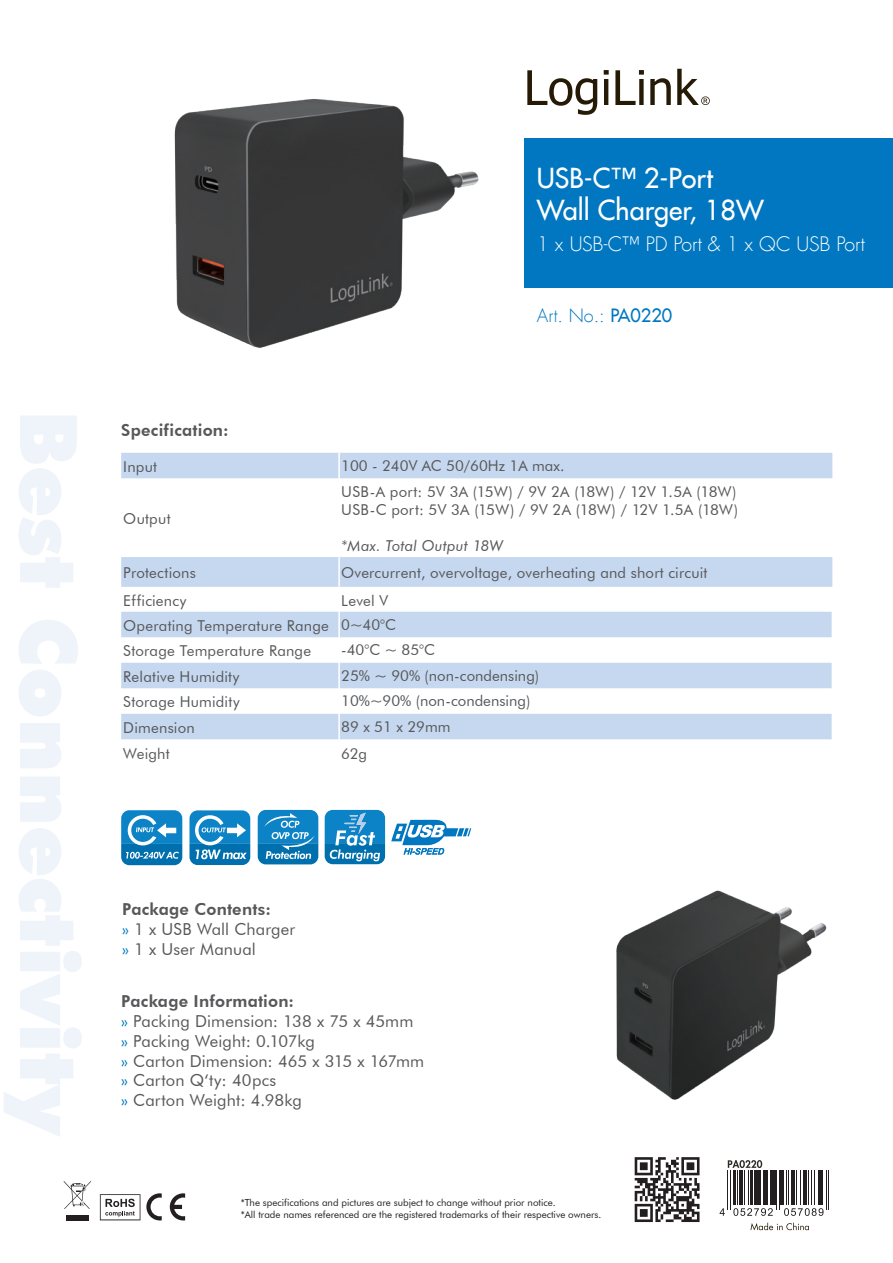
<style>
.page{position:relative;width:893px;height:1263px;background:#fff}
.page>*{position:absolute;margin:0;border:0;box-sizing:border-box;transform-origin:0 0}
.Produktname{font:27px "Futura LT";color:#fff}
.t1{font:300 19.5px "Futura LT";letter-spacing:-.015em;color:#fff}
.t2{font:300 18px "Futura LT";color:#0077c0}
.Fließtext{font:16.5px "Futura BT";letter-spacing:.01em;color:#57585a}
.subline{font:800 16.5px "Futura BT";letter-spacing:.015em;color:#57585a}
.Text_Tabelle{font:15px "Futura BT";letter-spacing:.01em;color:#57585a}
.Tabelle_Auszeichnung{font:15px "Futura BT";letter-spacing:.015em;color:#57585a}
.Text_Tabelle-2{font:italic 15px "Futura BT";letter-spacing:.015em;color:#57585a}
.t3{font:9.75px/11.7px "Futura BT";color:#231f20}
.s1{font-weight:400}
.s2{color:#0077c0}
</style>
<div class="page">
<svg style="left:527px;top:69px;width:183px;height:46px"></svg>
<svg style="left:100px;top:1194px;width:40px;height:26px"></svg>
<svg style="left:64px;top:1181px;width:27px;height:28px"></svg>
<div style="left:66px;top:1215px;width:23px;height:5px;background:#231f20"></div>
<svg style="left:146px;top:1193px;width:16px;height:27px"></svg>
<svg style="left:170px;top:1193px;width:15px;height:27px"></svg>
<div style="left:524px;top:138px;width:369px;height:150px;background:#0077c0"></div>
<svg style="left:121px;top:453px;width:711px;height:286px"></svg>
<hr style="left:338px;top:453px;width:2px;height:25px;background:#fff">
<hr style="left:338px;top:478px;width:2px;height:79px;background:#fff">
<hr style="left:338px;top:557px;width:2px;height:30px;background:#fff">
<hr style="left:338px;top:587px;width:2px;height:25px;background:#fff">
<hr style="left:338px;top:612px;width:2px;height:25px;background:#fff">
<hr style="left:338px;top:637px;width:2px;height:26px;background:#fff">
<hr style="left:338px;top:663px;width:2px;height:25px;background:#fff">
<hr style="left:338px;top:688px;width:2px;height:26px;background:#fff">
<hr style="left:338px;top:714px;width:2px;height:25px;background:#fff">
<img style="left:174px;top:99px;width:305px;height:249px">
<svg style="left:750px;top:1223px;width:59px;height:7px"></svg>
<svg style="left:635px;top:1157px;width:64px;height:65px"></svg>
<svg style="left:728px;top:1160px;width:34px;height:8px"></svg>
<svg style="left:720px;top:1208px;width:5px;height:8px"></svg>
<svg style="left:733px;top:1208px;width:40px;height:8px"></svg>
<svg style="left:784px;top:1208px;width:39px;height:8px"></svg>
<hr style="left:727px;top:1170px;width:1px;height:40px;background:#231f20">
<hr style="left:729px;top:1170px;width:1px;height:40px;background:#231f20">
<hr style="left:734px;top:1170px;width:2px;height:35px;background:#231f20">
<hr style="left:737px;top:1170px;width:1px;height:35px;background:#231f20">
<hr style="left:739px;top:1170px;width:3px;height:35px;background:#231f20">
<hr style="left:744px;top:1170px;width:1px;height:35px;background:#231f20">
<hr style="left:748px;top:1170px;width:1px;height:35px;background:#231f20">
<hr style="left:751px;top:1170px;width:2px;height:35px;background:#231f20">
<hr style="left:754px;top:1170px;width:3px;height:35px;background:#231f20">
<hr style="left:758px;top:1170px;width:2px;height:35px;background:#231f20">
<hr style="left:763px;top:1170px;width:1px;height:35px;background:#231f20">
<hr style="left:765px;top:1170px;width:3px;height:35px;background:#231f20">
<hr style="left:770px;top:1170px;width:2px;height:35px;background:#231f20">
<hr style="left:773px;top:1170px;width:2px;height:35px;background:#231f20">
<hr style="left:776px;top:1170px;width:1px;height:40px;background:#231f20">
<hr style="left:779px;top:1170px;width:1px;height:40px;background:#231f20">
<hr style="left:781px;top:1170px;width:3px;height:35px;background:#231f20">
<hr style="left:786px;top:1170px;width:1px;height:35px;background:#231f20">
<hr style="left:788px;top:1170px;width:1px;height:35px;background:#231f20">
<hr style="left:791px;top:1170px;width:3px;height:35px;background:#231f20">
<hr style="left:796px;top:1170px;width:1px;height:35px;background:#231f20">
<hr style="left:800px;top:1170px;width:1px;height:35px;background:#231f20">
<hr style="left:803px;top:1170px;width:3px;height:35px;background:#231f20">
<hr style="left:808px;top:1170px;width:1px;height:35px;background:#231f20">
<hr style="left:811px;top:1170px;width:1px;height:35px;background:#231f20">
<hr style="left:814px;top:1170px;width:1px;height:35px;background:#231f20">
<hr style="left:818px;top:1170px;width:3px;height:35px;background:#231f20">
<hr style="left:822px;top:1170px;width:1px;height:35px;background:#231f20">
<hr style="left:826px;top:1170px;width:1px;height:40px;background:#231f20">
<hr style="left:828px;top:1170px;width:1px;height:40px;background:#231f20">
<svg style="left:391px;top:820px;width:80px;height:35px"></svg>
<svg style="left:121px;top:810px;width:61px;height:55px"></svg>
<svg style="left:189px;top:810px;width:61px;height:55px"></svg>
<svg style="left:258px;top:810px;width:60px;height:54px"></svg>
<svg style="left:325px;top:810px;width:60px;height:54px"></svg>
<img style="left:616px;top:890px;width:211px;height:210px">
<p class="Produktname" style="left:537px;top:160px;width:178px">USB-C™ 2-Port</p>
<p class="Produktname" style="left:537px;top:192px;width:228px">Wall Charger, 18W</p>
<p class="t1" style="left:537px;top:232px;width:329px">1 x USB-C™ PD Port &amp; 1 x QC USB Port</p>
<p class="t2" style="left:537px;top:305px;width:137px">Art. No.: <span class="s1">PA0220</span></p>
<p class="subline" style="left:121px;top:420px;width:109px">Specification:</p>
<p class="Tabelle_Auszeichnung" style="left:123px;top:457px;width:35px">Input</p>
<p class="Text_Tabelle" style="left:341px;top:456px;width:225px">100 - 240V AC 50/60Hz 1A max.</p>
<p class="Tabelle_Auszeichnung" style="left:123px;top:510px;width:49px">Output</p>
<p class="Text_Tabelle" style="left:341px;top:483px;width:397px">USB-A port: 5V 3A (15W) / 9V 2A (18W) / 12V 1.5A (18W)</p>
<p class="Text_Tabelle" style="left:341px;top:501px;width:398px">USB-C port: 5V 3A (15W) / 9V 2A (18W) / 12V 1.5A (18W)</p>
<p class="Text_Tabelle-2" style="left:341px;top:537px;width:163px">*Max. Total Output 18W</p>
<p class="Tabelle_Auszeichnung" style="left:123px;top:564px;width:74px">Protections</p>
<p class="Text_Tabelle" style="left:341px;top:564px;width:368px">Overcurrent, overvoltage, overheating and short circuit</p>
<p class="Tabelle_Auszeichnung" style="left:123px;top:591px;width:65px">Efficiency</p>
<p class="Text_Tabelle" style="left:341px;top:591px;width:48px">Level V</p>
<p class="Tabelle_Auszeichnung" style="left:123px;top:616px;width:207px">Operating Temperature Range</p>
<p class="Text_Tabelle" style="left:341px;top:615px;width:56px">0~40°C</p>
<p class="Tabelle_Auszeichnung" style="left:123px;top:642px;width:189px">Storage Temperature Range</p>
<p class="Text_Tabelle" style="left:341px;top:641px;width:95px">-40°C ~ 85°C</p>
<p class="Tabelle_Auszeichnung" style="left:123px;top:667px;width:118px">Relative Humidity</p>
<p class="Text_Tabelle" style="left:341px;top:666px;width:199px">25% ~ 90% (non-condensing)</p>
<p class="Tabelle_Auszeichnung" style="left:123px;top:693px;width:118px">Storage Humidity</p>
<p class="Text_Tabelle" style="left:341px;top:692px;width:191px">10%~90% (non-condensing)</p>
<p class="Tabelle_Auszeichnung" style="left:123px;top:718px;width:73px">Dimension</p>
<p class="Text_Tabelle" style="left:341px;top:717px;width:111px">89 x 51 x 29mm</p>
<p class="Tabelle_Auszeichnung" style="left:123px;top:744px;width:48px">Weight</p>
<p class="Text_Tabelle" style="left:341px;top:744px;width:27px">62g</p>
<p class="subline" style="left:122px;top:899px;width:150px">Package Contents:</p>
<p class="Fließtext" style="left:122px;top:919px;width:175px"><span class="s2">»</span> 1 x USB Wall Charger</p>
<p class="Fließtext" style="left:122px;top:939px;width:135px"><span class="s2">»</span> 1 x User Manual</p>
<p class="subline" style="left:121px;top:991px;width:174px">Package Information:</p>
<p class="Fließtext" style="left:121px;top:1011px;width:294px"><span class="s2">»</span> Packing Dimension: 138 x 75 x 45mm</p>
<p class="Fließtext" style="left:121px;top:1031px;width:195px"><span class="s2">»</span> Packing Weight: 0.107kg</p>
<p class="Fließtext" style="left:121px;top:1051px;width:304px"><span class="s2">»</span> Carton Dimension: 465 x 315 x 167mm</p>
<p class="Fließtext" style="left:121px;top:1070px;width:157px"><span class="s2">»</span> Carton Q‘ty: 40pcs</p>
<p class="Fließtext" style="left:121px;top:1090px;width:182px"><span class="s2">»</span> Carton Weight: 4.98kg</p>
<p class="t3" style="left:241px;top:1196px;width:362px">*The specifications and pictures are subject to change without prior notice.<br>*All trade names referenced are the registered trademarks of their respective owners.</p>
</div>
